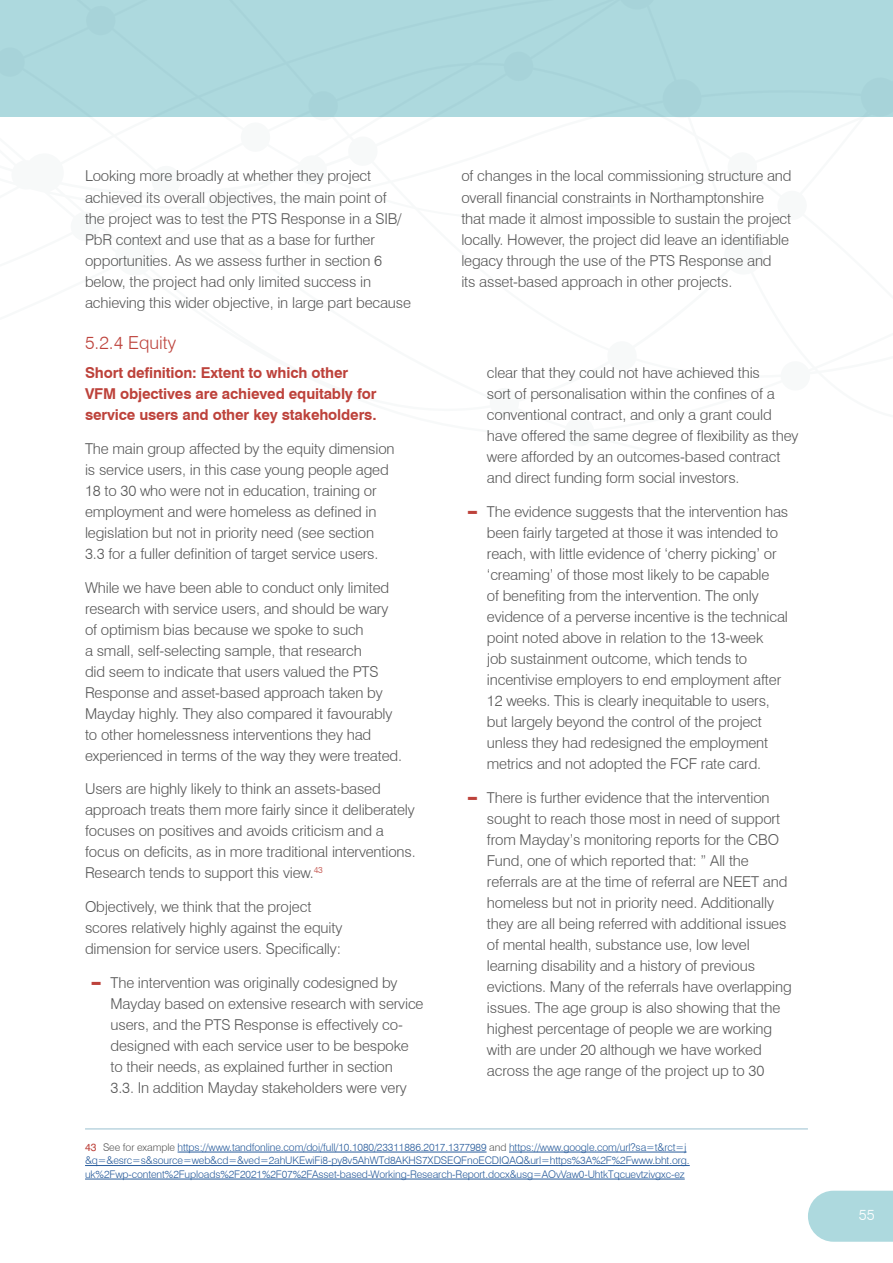
<style>
.page{position:relative;width:893px;height:1263px;background:#fff}
.page>*{position:absolute;margin:0;border:0;box-sizing:border-box;transform-origin:0 0}
.Heading__H3{font:300 18px "Swiss 721 BT";color:#bd423b}
.Body_Copy__P{font:300 15px/21px "Swiss 721 BT";letter-spacing:-.01em;color:#575757}
.Body_Copy__P-2{font:700 15px/21px "Swiss 721 BT";letter-spacing:-.01em;color:#bd423b}
.t1{font:300 15px "Swiss 721 BT";color:#fff}
.Footnote{font:300 10.5px/13.5px "Swiss 721 BT";letter-spacing:-.01em;color:#275b9b}
.s1{font-family:"Swiss 721";font-weight:400;color:#bd423b}
.s2{color:#575757}
</style>
<div class="page">
<div style="left:1px;top:0;width:892px;height:117px;background:#add9de"></div>
<svg style="left:0;top:0;width:1px;height:117px"></svg>
<hr style="left:85px;top:1128px;width:723px;height:1px;background:#99c0d0">
<hr style="left:178px;top:1152px;width:309px;height:1px;background:#275b9b">
<hr style="left:509px;top:1152px;width:177px;height:1px;background:#275b9b">
<hr style="left:85px;top:1165px;width:605px;height:1px;background:#275b9b">
<hr style="left:85px;top:1179px;width:600px;height:1px;background:#275b9b">
<svg style="left:808px;top:1191px;width:85px;height:51px;background:#b2dbe0"></svg>
<p class="Body_Copy__P" style="left:85px;top:166px;width:328px">Looking more broadly at whether they project achieved its overall objectives, the main point of<br>the project was to test the PTS Response in a SIB/ PbR context and use that as a base for further opportunities. As we assess further in section 6 below, the project had only limited success in achieving this wider objective, in large part because</p>
<p class="Heading__H3" style="left:85px;top:331px;width:93px">5.2.4 Equity</p>
<p class="Body_Copy__P-2" style="left:85px;top:362px;width:293px">Short definition: Extent to which other<br>VFM objectives are achieved equitably for service users and other key stakeholders.</p>
<p class="Body_Copy__P" style="left:85px;top:438px;width:311px">The main group affected by the equity dimension is service users, in this case young people aged 18 to 30 who were not in education, training or employment and were homeless as defined in legislation but not in priority need (see section 3.3 for a fuller definition of target service users.</p>
<p class="Body_Copy__P" style="left:85px;top:577px;width:318px">While we have been able to conduct only limited research with service users, and should be wary of optimism bias because we spoke to such<br>a small, self-selecting sample, that research<br>did seem to indicate that users valued the PTS Response and asset-based approach taken by Mayday highly. They also compared it favourably to other homelessness interventions they had experienced in terms of the way they were treated.</p>
<p class="Body_Copy__P" style="left:85px;top:778px;width:332px">Users are highly likely to think an assets-based approach treats them more fairly since it deliberately focuses on positives and avoids criticism and a focus on deficits, as in more traditional interventions.<br>Research tends to support this view.<sup>43</sup></p>
<p class="Body_Copy__P" style="left:85px;top:896px;width:259px">Objectively, we think that the project scores relatively highly against the equity dimension for service users. Specifically:</p>
<p class="Body_Copy__P" style="left:111px;top:972px;width:314px;text-indent:-21px"><span class="s1">▬</span> The intervention was originally codesigned by Mayday based on extensive research with service users, and the PTS Response is effectively co&shy;designed with each service user to be bespoke to their needs, as explained further in section<br>3.3. In addition Mayday stakeholders were very</p>
<p class="Body_Copy__P" style="left:461px;top:166px;width:332px">of changes in the local commissioning structure and overall financial constraints in Northamptonshire that made it almost impossible to sustain the project locally. However, the project did leave an identifiable legacy through the use of the PTS Response and<br>its asset-based approach in other projects.</p>
<p class="Body_Copy__P" style="left:487px;top:362px;width:313px">clear that they could not have achieved this<br>sort of personalisation within the confines of a conventional contract, and only a grant could have offered the same degree of flexibility as they were afforded by an outcomes-based contract and direct funding form social investors.</p>
<p class="Body_Copy__P" style="left:487px;top:501px;width:303px;text-indent:-21px"><span class="s1">▬</span> The evidence suggests that the intervention has been fairly targeted at those it was intended to reach, with little evidence of ‘cherry picking’ or ‘creaming’ of those most likely to be capable<br>of benefiting from the intervention. The only evidence of a perverse incentive is the technical point noted above in relation to the 13-week<br>job sustainment outcome, which tends to incentivise employers to end employment after 12 weeks. This is clearly inequitable to users, but largely beyond the control of the project unless they had redesigned the employment metrics and not adopted the FCF rate card.</p>
<p class="Body_Copy__P" style="left:487px;top:787px;width:306px;text-indent:-21px"><span class="s1">▬</span> There is further evidence that the intervention sought to reach those most in need of support from Mayday’s monitoring reports for the CBO Fund, one of which reported that: ” All the referrals are at the time of referral are NEET and homeless but not in priority need. Additionally they are all being referred with additional issues of mental health, substance use, low level learning disability and a history of previous evictions. Many of the referrals have overlapping issues. The age group is also showing that the highest percentage of people we are working with are under 20 although we have worked across the age range of the project up to 30</p>
<p class="Footnote" style="left:85px;top:1140px;width:606px"><span class="s1">43</span> <span class="s2">See for example</span> https://www.tandfonline.com/doi/full/10.1080/23311886.2017.1377989 <span class="s2">and</span> https://www.google.com/url?sa=t&amp;rct=j &amp;q=&amp;esrc=s&amp;source=web&amp;cd=&amp;ved=2ahUKEwiFi8-py8v5AhWTd8AKHS7XDSEQFnoECDIQAQ&amp;url=https%3A%2F%2Fwww.bht.org. uk%2Fwp-content%2Fuploads%2F2021%2F07%2FAsset-based-Working-Research-Report.docx&amp;usg=AOvVaw0-UhtkTqcuevtzivgxc-ez</p>
<p class="t1" style="left:859px;top:1206px;width:17px">55</p>
</div>
